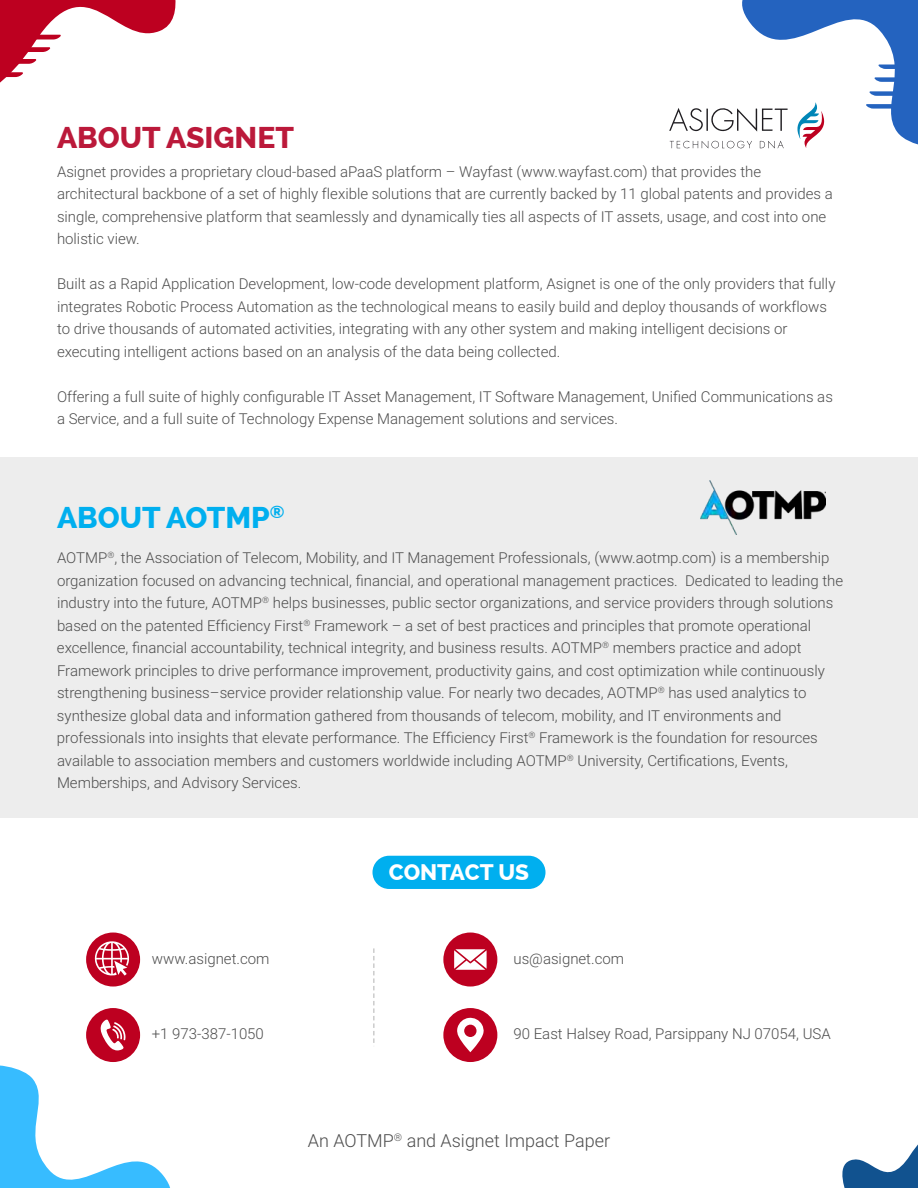
<style>
.page{position:relative;width:918px;height:1188px;background:#fff}
.page>*{position:absolute;margin:0;border:0;box-sizing:border-box;transform-origin:0 0}
.t1{font:800 30px "Raleway";color:#bb193a}
.t2{font:800 30px "Raleway";color:#00afef}
.t3{font:800 22.5px "Raleway";color:#fff}
.t4{font:300 18px "Roboto";color:#4d4d4d}
.t5{font:300 15px/22.5px "Roboto";color:#4d4d4d}
</style>
<div class="page">
<div style="left:0;top:457px;width:918px;height:361px;background:#ededed"></div>
<img style="left:701px;top:480px;width:125px;height:54px">
<div style="left:372px;top:856px;width:174px;height:33px;background:#00afef;border-radius:17px"></div>
<svg style="left:373px;top:948px;width:2px;height:95px"></svg>
<div style="left:86px;top:933px;width:54px;height:54px;background:#bd0020;border-radius:50%"></div>
<svg style="left:93px;top:940px;width:36px;height:36px"></svg>
<div style="left:86px;top:1008px;width:54px;height:54px;background:#bd0020;border-radius:50%"></div>
<svg style="left:100px;top:1020px;width:26px;height:30px"></svg>
<div style="left:443px;top:933px;width:54px;height:54px;background:#bd0020;border-radius:50%"></div>
<svg style="left:454px;top:949px;width:33px;height:21px"></svg>
<div style="left:443px;top:1008px;width:54px;height:54px;background:#bd0020;border-radius:50%"></div>
<svg style="left:457px;top:1017px;width:27px;height:35px"></svg>
<svg style="left:0;top:0;width:176px;height:83px"></svg>
<svg style="left:669px;top:0;width:249px;height:149px"></svg>
<svg style="left:842px;top:1144px;width:76px;height:44px"></svg>
<svg style="left:0;top:1065px;width:170px;height:123px"></svg>
<h1 class="t1" style="left:57px;top:120px;width:239px">ABOUT ASIGNET</h1>
<p class="t5" style="left:57px;top:160px;width:777px">Asignet provides a proprietary cloud-based aPaaS platform – Wayfast (www.wayfast.com) that provides the architectural backbone of a set of highly flexible solutions that are currently backed by 11 global patents and provides a single, comprehensive platform that seamlessly and dynamically ties all aspects of IT assets, usage, and cost into one holistic view.</p>
<p class="t5" style="left:57px;top:272px;width:780px">Built as a Rapid Application Development, low-code development platform, Asignet is one of the only providers that fully integrates Robotic Process Automation as the technological means to easily build and deploy thousands of workflows to drive thousands of automated activities, integrating with any other system and making intelligent decisions or executing intelligent actions based on an analysis of the data being collected.</p>
<p class="t5" style="left:57px;top:385px;width:777px">Offering a full suite of highly configurable IT Asset Management, IT Software Management, Unified Communications as a Service, and a full suite of Technology Expense Management solutions and services.</p>
<h1 class="t2" style="left:57px;top:500px;width:229px">ABOUT AOTMP<sup>®</sup></h1>
<p class="t5" style="left:57px;top:546px;width:788px">AOTMP<sup>®</sup>, the Association of Telecom, Mobility, and IT Management Professionals, (www.aotmp.com) is a membership organization focused on advancing technical, financial, and operational management practices. Dedicated to leading the industry into the future, AOTMP<sup>®</sup> helps businesses, public sector organizations, and service providers through solutions based on the patented Efficiency First<sup>®</sup> Framework – a set of best practices and principles that promote operational excellence, financial accountability, technical integrity, and business results. AOTMP<sup>®</sup> members practice and adopt Framework principles to drive performance improvement, productivity gains, and cost optimization while continuously strengthening business–service provider relationship value. For nearly two decades, AOTMP<sup>®</sup> has used analytics to synthesize global data and information gathered from thousands of telecom, mobility, and IT environments and professionals into insights that elevate performance. The Efficiency First<sup>®</sup> Framework is the foundation for resources available to association members and customers worldwide including AOTMP<sup>®</sup> University, Certifications, Events, Memberships, and Advisory Services.</p>
<p class="t5" style="left:152px;top:947px;width:119px">www.asignet.com</p>
<p class="t5" style="left:152px;top:1022px;width:114px">+1 973-387-1050</p>
<h2 class="t3" style="left:389px;top:859px;width:142px">CONTACT US</h2>
<p class="t5" style="left:514px;top:947px;width:112px">us@asignet.com</p>
<p class="t5" style="left:514px;top:1022px;width:319px">90 East Halsey Road, Parsippany NJ 07054, USA</p>
<p class="t4" style="left:308px;top:1128px;width:304px">An AOTMP<sup>®</sup> and Asignet Impact Paper</p>
</div>
